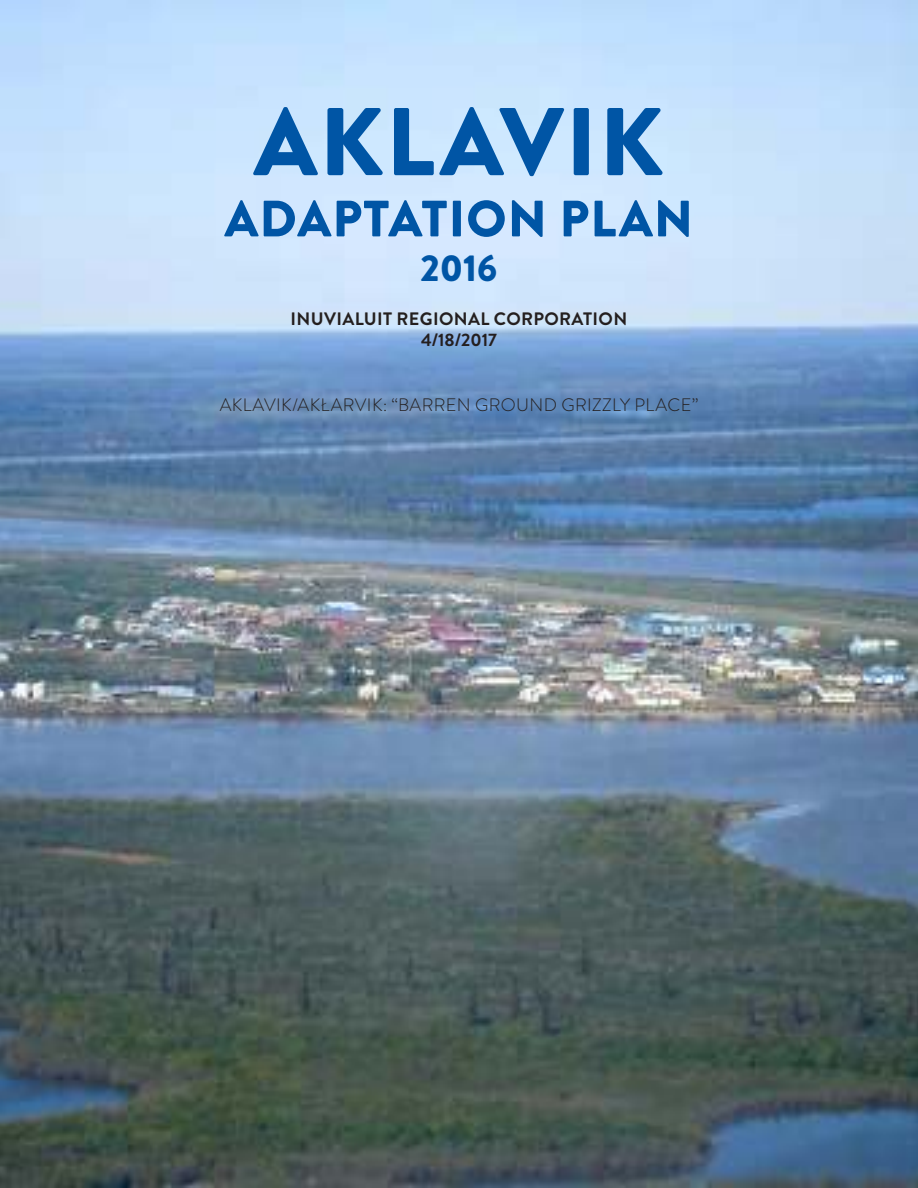
<style>
.page{position:relative;width:918px;height:1188px;background:#fff}
.page>*{position:absolute;margin:0;border:0;box-sizing:border-box;transform-origin:0 0}
.t1{font:900 96px "Brandon Grotesque";letter-spacing:.02em;color:#0055a5}
.t2{font:900 51px "Brandon Grotesque";letter-spacing:.02em;color:#0055a5}
.t3{font:900 37.5px "Brandon Grotesque";color:#0055a5}
.t4{font:300 18px "Brandon Grotesque";letter-spacing:.02em;color:#241f1f}
.t5{font:700 18px/21.6px "Brandon Grotesque";letter-spacing:.02em;color:#241f1f;text-align:center}
</style>
<div class="page">
<img style="left:0;top:0;width:918px;height:1188px">
<h1 class="t1" style="left:254px;top:86px;width:411px">AKLAVIK</h1>
<h2 class="t2" style="left:225px;top:189px;width:470px">ADAPTATION PLAN</h2>
<h3 class="t3" style="left:421px;top:247px;width:78px">2016</h3>
<p class="t5" style="left:291px;top:309px;width:338px">INUVIALUIT REGIONAL CORPORATION<br>4/18/2017</p>
<p class="t4" style="left:220px;top:397px;width:480px">AKLAVIK/AKŁARVIK: “BARREN GROUND GRIZZLY PLACE”</p>
</div>
